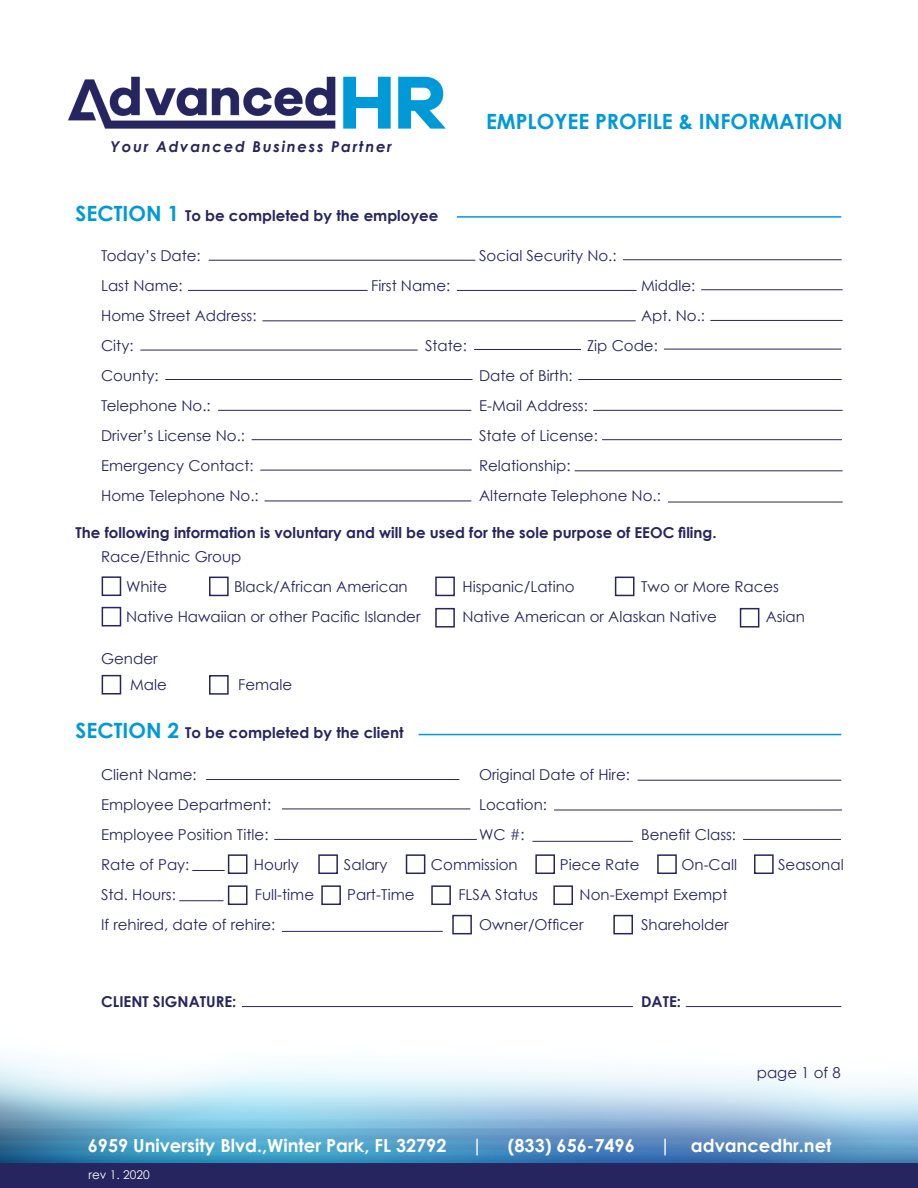
<style>
.page{position:relative;width:918px;height:1188px;background:#fff}
.page>*{position:absolute;margin:0;border:0;box-sizing:border-box;transform-origin:0 0}
.t1{font:700 21px "Century Gothic";color:#0099d7}
.t2{font:700 18px "Century Gothic";color:#fff}
.t3{font:15px "Century Gothic";color:#27255f}
.t4{font:700 15px "Century Gothic";color:#27255f}
.t5{font:italic 700 15px "Century Gothic";letter-spacing:.11em;color:#27255f}
.t6{font:12px "Century Gothic";color:#fff}
.s1{font-size:21px;color:#0099d7}
</style>
<div class="page">
<img style="left:1px;top:76px;width:917px;height:1112px">
<hr style="left:209px;top:260px;width:266px;height:1px;background:#27255f">
<hr style="left:188px;top:290px;width:180px;height:1px;background:#27255f">
<hr style="left:474px;top:349px;width:107px;height:1px;background:#27255f">
<hr style="left:457px;top:290px;width:180px;height:1px;background:#27255f">
<hr style="left:623px;top:259px;width:219px;height:1px;background:#27255f">
<hr style="left:701px;top:289px;width:142px;height:1px;background:#27255f">
<hr style="left:710px;top:320px;width:133px;height:1px;background:#27255f">
<hr style="left:664px;top:349px;width:177px;height:1px;background:#27255f">
<hr style="left:578px;top:379px;width:264px;height:1px;background:#27255f">
<hr style="left:593px;top:410px;width:250px;height:1px;background:#27255f">
<hr style="left:602px;top:439px;width:240px;height:1px;background:#27255f">
<hr style="left:575px;top:471px;width:268px;height:1px;background:#27255f">
<hr style="left:668px;top:502px;width:175px;height:1px;background:#27255f">
<hr style="left:262px;top:321px;width:374px;height:1px;background:#27255f">
<hr style="left:140px;top:350px;width:278px;height:1px;background:#27255f">
<hr style="left:165px;top:379px;width:307px;height:1px;background:#27255f">
<hr style="left:218px;top:410px;width:253px;height:1px;background:#27255f">
<hr style="left:206px;top:779px;width:253px;height:1px;background:#27255f">
<hr style="left:282px;top:809px;width:188px;height:1px;background:#27255f">
<hr style="left:274px;top:839px;width:203px;height:1px;background:#27255f">
<hr style="left:192px;top:870px;width:33px;height:1px;background:#27255f">
<hr style="left:179px;top:900px;width:45px;height:1px;background:#27255f">
<hr style="left:282px;top:931px;width:161px;height:1px;background:#27255f">
<hr style="left:242px;top:1006px;width:391px;height:1px;background:#27255f">
<hr style="left:638px;top:780px;width:203px;height:1px;background:#27255f">
<hr style="left:554px;top:810px;width:288px;height:1px;background:#27255f">
<hr style="left:743px;top:839px;width:98px;height:1px;background:#27255f">
<hr style="left:532px;top:841px;width:101px;height:1px;background:#27255f">
<hr style="left:686px;top:1006px;width:155px;height:1px;background:#27255f">
<hr style="left:252px;top:439px;width:220px;height:1px;background:#27255f">
<hr style="left:260px;top:470px;width:212px;height:1px;background:#27255f">
<hr style="left:265px;top:501px;width:206px;height:1px;background:#27255f">
<div style="left:102px;top:576px;width:19px;height:20px;border:2px solid #27255f"></div>
<div style="left:102px;top:675px;width:19px;height:20px;border:2px solid #27255f"></div>
<div style="left:228px;top:854px;width:20px;height:20px;border:2px solid #27255f"></div>
<div style="left:228px;top:885px;width:20px;height:20px;border:2px solid #27255f"></div>
<div style="left:318px;top:854px;width:20px;height:20px;border:2px solid #27255f"></div>
<div style="left:321px;top:885px;width:20px;height:20px;border:2px solid #27255f"></div>
<div style="left:406px;top:854px;width:19px;height:20px;border:2px solid #27255f"></div>
<div style="left:431px;top:885px;width:20px;height:20px;border:2px solid #27255f"></div>
<div style="left:452px;top:915px;width:20px;height:19px;border:2px solid #27255f"></div>
<div style="left:535px;top:854px;width:20px;height:20px;border:2px solid #27255f"></div>
<div style="left:553px;top:885px;width:20px;height:20px;border:2px solid #27255f"></div>
<div style="left:613px;top:915px;width:20px;height:19px;border:2px solid #27255f"></div>
<div style="left:657px;top:854px;width:20px;height:20px;border:2px solid #27255f"></div>
<div style="left:754px;top:854px;width:20px;height:20px;border:2px solid #27255f"></div>
<div style="left:102px;top:607px;width:19px;height:19px;border:2px solid #27255f"></div>
<div style="left:209px;top:577px;width:20px;height:19px;border:2px solid #27255f"></div>
<div style="left:209px;top:675px;width:20px;height:20px;border:2px solid #27255f"></div>
<div style="left:435px;top:577px;width:20px;height:19px;border:2px solid #27255f"></div>
<div style="left:615px;top:577px;width:19px;height:19px;border:2px solid #27255f"></div>
<div style="left:435px;top:608px;width:20px;height:20px;border:2px solid #27255f"></div>
<div style="left:740px;top:608px;width:19px;height:20px;border:2px solid #27255f"></div>
<hr style="left:457px;top:216px;width:384px;height:2px;background:#0099d7">
<hr style="left:418px;top:734px;width:423px;height:1px;background:#0099d7">
<p class="t5" style="left:111px;top:137px;width:283px">Your Advanced Business Partner</p>
<p class="t4" style="left:76px;top:206px;width:364px"><span class="s1">SECTION 1</span> To be completed by the employee</p>
<p class="t1" style="left:486px;top:109px;width:358px">EMPLOYEE PROFILE &amp; INFORMATION</p>
<p class="t3" style="left:101px;top:246px;width:101px">Today’s Date:</p>
<p class="t3" style="left:479px;top:246px;width:139px">Social Security No.:</p>
<p class="t3" style="left:101px;top:276px;width:83px">Last Name:</p>
<p class="t3" style="left:371px;top:276px;width:81px">First Name:</p>
<p class="t3" style="left:641px;top:276px;width:56px">Middle:</p>
<p class="t3" style="left:101px;top:306px;width:157px">Home Street Address:</p>
<p class="t3" style="left:641px;top:306px;width:65px">Apt. No.:</p>
<p class="t3" style="left:101px;top:336px;width:34px">City:</p>
<p class="t3" style="left:425px;top:336px;width:43px">State:</p>
<p class="t3" style="left:587px;top:336px;width:72px">Zip Code:</p>
<p class="t3" style="left:101px;top:366px;width:59px">County:</p>
<p class="t3" style="left:479px;top:366px;width:95px">Date of Birth:</p>
<p class="t3" style="left:101px;top:396px;width:111px">Telephone No.:</p>
<p class="t3" style="left:479px;top:396px;width:110px">E-Mail Address:</p>
<p class="t3" style="left:101px;top:426px;width:145px">Driver’s License No.:</p>
<p class="t3" style="left:479px;top:426px;width:120px">State of License:</p>
<p class="t3" style="left:101px;top:456px;width:154px">Emergency Contact:</p>
<p class="t3" style="left:479px;top:456px;width:93px">Relationship:</p>
<p class="t3" style="left:101px;top:486px;width:159px">Home Telephone No.:</p>
<p class="t3" style="left:479px;top:486px;width:183px">Alternate Telephone No.:</p>
<p class="t4" style="left:76px;top:523px;width:643px">The following information is voluntary and will be used for the sole purpose of EEOC filing.</p>
<p class="t3" style="left:101px;top:548px;width:142px">Race/Ethnic Group</p>
<p class="t3" style="left:126px;top:578px;width:43px">White</p>
<p class="t3" style="left:234px;top:578px;width:175px">Black/African American</p>
<p class="t3" style="left:462px;top:578px;width:114px">Hispanic/Latino</p>
<p class="t3" style="left:641px;top:578px;width:140px">Two or More Races</p>
<p class="t3" style="left:126px;top:608px;width:296px">Native Hawaiian or other Pacific Islander</p>
<p class="t3" style="left:462px;top:608px;width:256px">Native American or Alaskan Native</p>
<p class="t3" style="left:766px;top:608px;width:41px">Asian</p>
<p class="t3" style="left:101px;top:650px;width:58px">Gender</p>
<p class="t3" style="left:130px;top:675px;width:38px">Male</p>
<p class="t3" style="left:238px;top:675px;width:56px">Female</p>
<p class="t4" style="left:76px;top:723px;width:329px"><span class="s1">SECTION 2</span> To be completed by the client</p>
<p class="t3" style="left:101px;top:766px;width:97px">Client Name:</p>
<p class="t3" style="left:479px;top:766px;width:152px">Original Date of Hire:</p>
<p class="t3" style="left:101px;top:796px;width:172px">Employee Department:</p>
<p class="t3" style="left:479px;top:796px;width:69px">Location:</p>
<p class="t3" style="left:101px;top:826px;width:169px">Employee Position Title:</p>
<p class="t3" style="left:479px;top:826px;width:47px">WC #:</p>
<p class="t3" style="left:641px;top:826px;width:97px">Benefit Class:</p>
<p class="t3" style="left:101px;top:856px;width:90px">Rate of Pay:</p>
<p class="t3" style="left:254px;top:856px;width:46px">Hourly</p>
<p class="t3" style="left:344px;top:856px;width:45px">Salary</p>
<p class="t3" style="left:431px;top:856px;width:88px">Commission</p>
<p class="t3" style="left:560px;top:856px;width:81px">Piece Rate</p>
<p class="t3" style="left:681px;top:856px;width:57px">On-Call</p>
<p class="t3" style="left:778px;top:856px;width:67px">Seasonal</p>
<p class="t3" style="left:101px;top:886px;width:76px">Std. Hours:</p>
<p class="t3" style="left:255px;top:886px;width:61px">Full-time</p>
<p class="t3" style="left:347px;top:886px;width:69px">Part-Time</p>
<p class="t3" style="left:458px;top:886px;width:81px">FLSA Status</p>
<p class="t3" style="left:580px;top:886px;width:149px">Non-Exempt Exempt</p>
<p class="t3" style="left:101px;top:916px;width:176px">If rehired, date of rehire:</p>
<p class="t3" style="left:479px;top:916px;width:106px">Owner/Officer</p>
<p class="t3" style="left:641px;top:916px;width:89px">Shareholder</p>
<p class="t4" style="left:101px;top:992px;width:137px">CLIENT SIGNATURE:</p>
<p class="t4" style="left:641px;top:992px;width:41px">DATE:</p>
<p class="t3" style="left:757px;top:1063px;width:85px">page 1 of 8</p>
<p class="t2" style="left:88px;top:1134px;width:360px">6959 University Blvd.,Winter Park, FL 32792</p>
<p class="t2" style="left:472px;top:1134px;width:12px">|</p>
<p class="t2" style="left:508px;top:1134px;width:129px">(833) 656-7496</p>
<p class="t2" style="left:660px;top:1134px;width:173px">| advancedhr.net</p>
<p class="t6" style="left:89px;top:1168px;width:63px">rev 1. 2020</p>
</div>
